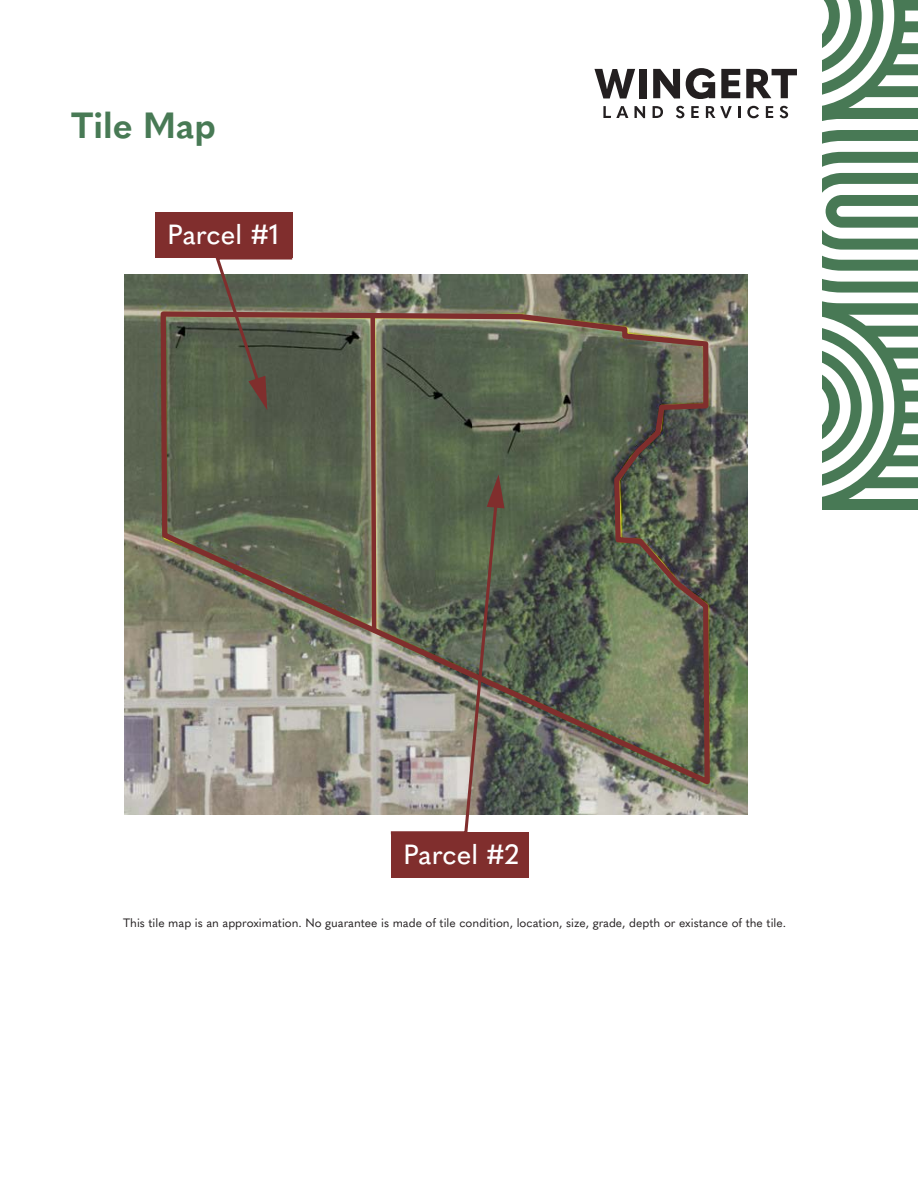
<style>
.page{position:relative;width:918px;height:1188px;background:#fff}
.page>*{position:absolute;margin:0;border:0;box-sizing:border-box;transform-origin:0 0}
.t1{font:700 36px "Quasimoda";color:#487a55}
.t2{font:500 27.45px "Quasimoda";color:#fff}
.t3{font:12px "Quasimoda";color:#231f20}
</style>
<div class="page">
<svg style="left:594px;top:69px;width:41px;height:29px"></svg>
<div style="left:639px;top:69px;width:7px;height:29px;background:#231f20"></div>
<svg style="left:653px;top:69px;width:27px;height:29px"></svg>
<svg style="left:686px;top:68px;width:29px;height:31px"></svg>
<svg style="left:721px;top:69px;width:19px;height:29px"></svg>
<svg style="left:746px;top:69px;width:51px;height:29px"></svg>
<svg style="left:603px;top:106px;width:25px;height:12px"></svg>
<svg style="left:635px;top:106px;width:10px;height:12px"></svg>
<svg style="left:653px;top:106px;width:10px;height:12px"></svg>
<svg style="left:676px;top:106px;width:8px;height:12px"></svg>
<svg style="left:691px;top:106px;width:8px;height:12px"></svg>
<svg style="left:706px;top:106px;width:26px;height:12px"></svg>
<svg style="left:738px;top:106px;width:2px;height:12px"></svg>
<svg style="left:747px;top:106px;width:12px;height:12px"></svg>
<svg style="left:766px;top:106px;width:7px;height:12px"></svg>
<svg style="left:780px;top:106px;width:8px;height:12px"></svg>
<svg style="left:823px;top:0;width:95px;height:510px"></svg>
<img style="left:124px;top:274px;width:623px;height:540px">
<svg style="left:158px;top:309px;width:555px;height:481px"></svg>
<svg style="left:368px;top:311px;width:11px;height:324px"></svg>
<div style="left:155px;top:213px;width:137px;height:45px;background:#802e2d"></div>
<svg style="left:213px;top:255px;width:82px;height:155px"></svg>
<div style="left:391px;top:833px;width:137px;height:45px;background:#802e2d"></div>
<svg style="left:388px;top:474px;width:116px;height:360px"></svg>
<p class="t1" style="left:71px;top:97px;width:146px">Tile Map</p>
<p class="t2" style="left:167px;top:213px;width:113px">Parcel #1</p>
<p class="t2" style="left:403px;top:833px;width:117px">Parcel #2</p>
<p class="t3" style="left:123px;top:913px;width:664px">This tile map is an approximation. No guarantee is made of tile condition, location, size, grade, depth or existance of the tile.</p>
</div>
